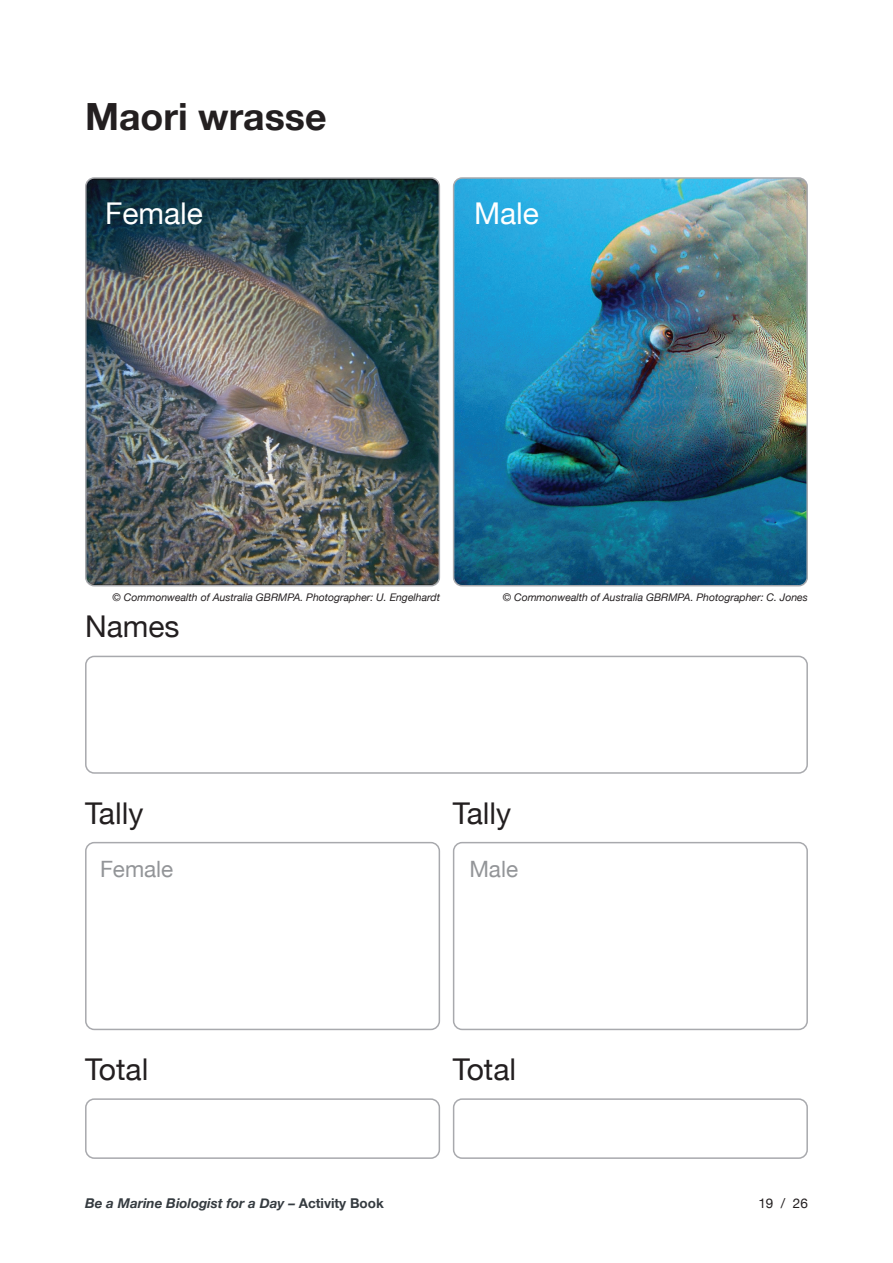
<style>
.page{position:relative;width:893px;height:1263px;background:#fff}
.page>*{position:absolute;margin:0;border:0;box-sizing:border-box;transform-origin:0 0}
.t1{font:700 37.5px "Helvetica Neue";color:#231f20}
.t2{font:30px "Helvetica Neue";color:#231f20}
.t3{font:30px "Helvetica Neue";color:#fff}
.t4{font:22.5px "Helvetica Neue";color:#939598}
.t5{font:italic 700 13.5px "Helvetica Neue";color:#353b40}
.t6{font:13.5px "Helvetica Neue";color:#231f20}
.t7{font:italic 10.5px "Helvetica Neue";color:#231f20}
.s1{font-style:normal}
</style>
<div class="page">
<div style="left:85px;top:842px;width:355px;height:188px;border:2px solid #a8a9ad;border-radius:9px"></div>
<div style="left:453px;top:842px;width:355px;height:188px;border:2px solid #a8a9ad;border-radius:9px"></div>
<div style="left:85px;top:1098px;width:355px;height:61px;border:2px solid #a8a9ad;border-radius:9px"></div>
<div style="left:453px;top:1098px;width:355px;height:61px;border:2px solid #a8a9ad;border-radius:9px"></div>
<div style="left:85px;top:656px;width:723px;height:118px;border:2px solid #a8a9ad;border-radius:9px"></div>
<img style="left:86px;top:180px;width:353px;height:406px">
<div style="left:85px;top:177px;width:355px;height:409px;border:2px solid #a8a9ad;border-radius:9px"></div>
<img style="left:454px;top:180px;width:353px;height:406px">
<div style="left:453px;top:177px;width:355px;height:409px;border:2px solid #a8a9ad;border-radius:9px"></div>
<h1 class="t1" style="left:85px;top:87px;width:243px">Maori wrasse</h1>
<h2 class="t3" style="left:105px;top:192px;width:99px">Female</h2>
<h2 class="t3" style="left:474px;top:192px;width:67px">Male</h2>
<p class="t7" style="left:113px;top:590px;width:329px">© Commonwealth of Australia GBRMPA. Photographer: U. Engelhardt</p>
<p class="t7" style="left:503px;top:590px;width:307px">© Commonwealth of Australia GBRMPA. Photographer: C. Jones</p>
<h2 class="t2" style="left:85px;top:605px;width:96px">Names</h2>
<h2 class="t2" style="left:85px;top:791px;width:60px">Tally</h2>
<h2 class="t2" style="left:453px;top:791px;width:60px">Tally</h2>
<h3 class="t4" style="left:100px;top:853px;width:75px">Female</h3>
<h3 class="t4" style="left:469px;top:853px;width:50px">Male</h3>
<h2 class="t2" style="left:85px;top:1048px;width:65px">Total</h2>
<h2 class="t2" style="left:453px;top:1048px;width:65px">Total</h2>
<p class="t5" style="left:85px;top:1193px;width:300px">Be a Marine Biologist for a Day – <span class="s1">Activity Book</span></p>
<p class="t6" style="left:758px;top:1193px;width:51px">19 / 26</p>
</div>
